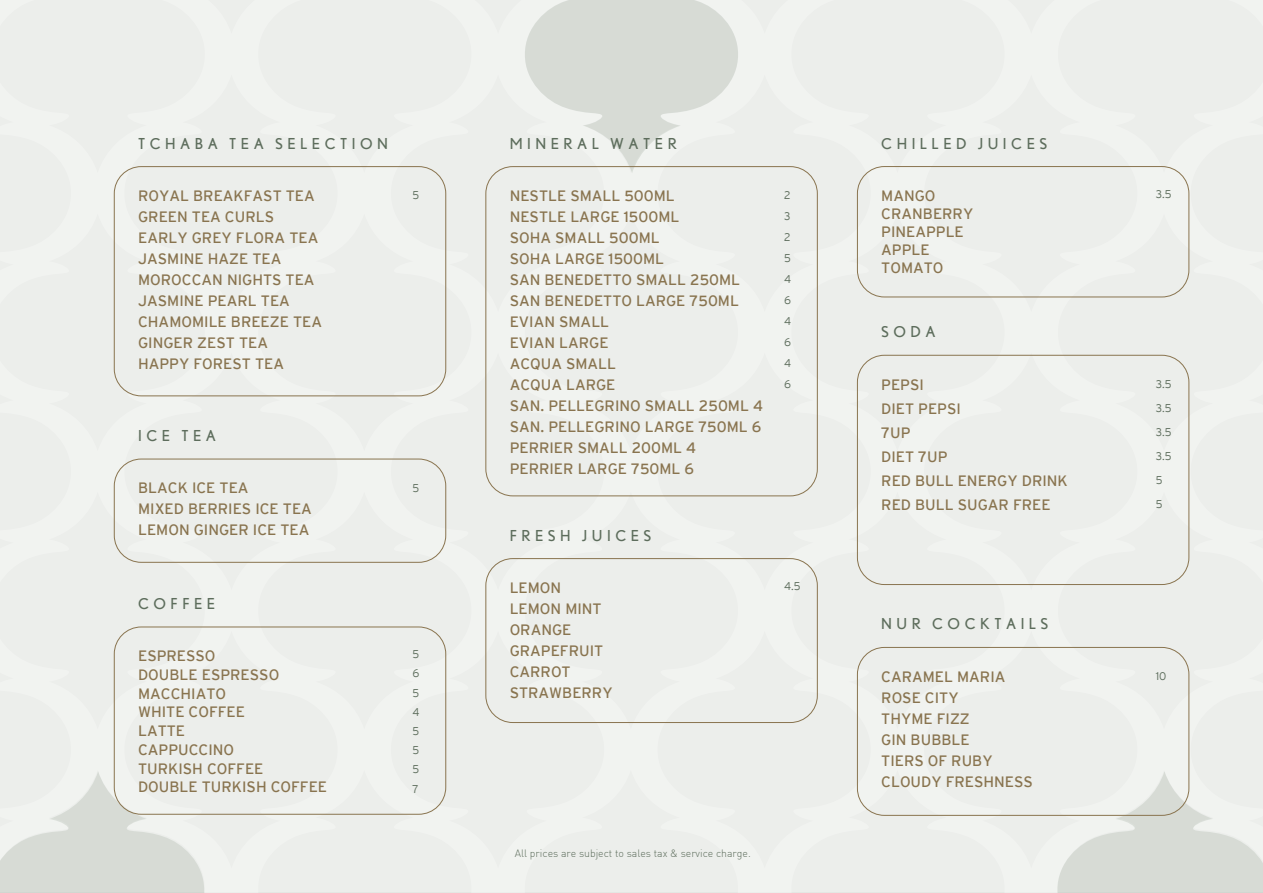
<style>
.page{position:relative;width:1263px;height:893px;background:#eceeeb}
.page>*{position:absolute;margin:0;border:0;box-sizing:border-box;transform-origin:0 0}
.t1{font:15px/21px "Interstate";color:#89744f}
.t2{font:15px "Nobel";letter-spacing:.3em;color:#5d6d5c}
.t3{font:300 11.25px/21px "Interstate";color:#5d6d5c;text-align:justify}
.t4{font:300 10.5px "DIN";color:#5d6d5c}
</style>
<div class="page">
<svg style="left:525px;top:0;width:213px;height:173px"></svg>
<svg style="left:0;top:771px;width:204px;height:122px"></svg>
<svg style="left:1057px;top:771px;width:206px;height:122px"></svg>
<div style="left:114px;top:166px;width:332px;height:230px;border:1px solid #89744f;border-radius:27px"></div>
<div style="left:114px;top:627px;width:332px;height:188px;border:1px solid #89744f;border-radius:27px"></div>
<div style="left:114px;top:459px;width:332px;height:104px;border:1px solid #89744f;border-radius:27px"></div>
<div style="left:485px;top:166px;width:333px;height:330px;border:1px solid #89744f;border-radius:27px"></div>
<div style="left:485px;top:558px;width:333px;height:165px;border:1px solid #89744f;border-radius:27px"></div>
<div style="left:857px;top:166px;width:332px;height:131px;border:1px solid #89744f;border-radius:27px"></div>
<div style="left:857px;top:355px;width:332px;height:230px;border:1px solid #89744f;border-radius:27px"></div>
<div style="left:857px;top:647px;width:332px;height:169px;border:1px solid #89744f;border-radius:27px"></div>
<p class="t2" style="left:138px;top:135px;width:251px">TCHABA TEA SELECTION</p>
<p class="t1" style="left:138px;top:185px;width:185px">ROYAL BREAKFAST TEA<br>GREEN TEA CURLS<br>EARLY GREY FLORA TEA<br>JASMINE HAZE TEA<br>MOROCCAN NIGHTS TEA<br>JASMINE PEARL TEA<br>CHAMOMILE BREEZE TEA<br>GINGER ZEST TEA<br>HAPPY FOREST TEA</p>
<p class="t2" style="left:138px;top:427px;width:79px">ICE TEA</p>
<p class="t3" style="left:413px;top:185px;width:8px">5</p>
<p class="t1" style="left:138px;top:477px;width:175px">BLACK ICE TEA<br>MIXED BERRIES ICE TEA<br>LEMON GINGER ICE TEA</p>
<p class="t3" style="left:413px;top:477px;width:8px">5</p>
<p class="t2" style="left:138px;top:595px;width:79px">COFFEE</p>
<p class="t1" style="left:138px;top:646px;width:191px;line-height:18.8px">ESPRESSO<br>DOUBLE ESPRESSO<br>MACCHIATO<br>WHITE COFFEE<br>LATTE<br>CAPPUCCINO<br>TURKISH COFFEE<br>DOUBLE TURKISH COFFEE</p>
<p class="t3" style="left:413px;top:645px;width:9px;line-height:19.2px">5<br>6<br>5<br>4<br>5<br>5<br>5<br>7</p>
<p class="t2" style="left:510px;top:135px;width:169px">MINERAL WATER</p>
<p class="t1" style="left:510px;top:185px;width:255px">NESTLE SMALL 500ML<br>NESTLE LARGE 1500ML<br>SOHA SMALL 500ML<br>SOHA LARGE 1500ML<br>SAN BENEDETTO SMALL 250ML<br>SAN BENEDETTO LARGE 750ML<br>EVIAN SMALL<br>EVIAN LARGE<br>ACQUA SMALL<br>ACQUA LARGE<br>SAN. PELLEGRINO SMALL 250ML 4<br>SAN. PELLEGRINO LARGE 750ML 6<br>PERRIER SMALL 200ML 4<br>PERRIER LARGE 750ML 6</p>
<p class="t3" style="left:784px;top:185px;width:9px">2<br>3<br>2<br>5<br>4<br>6<br>4<br>6<br>4<br>6</p>
<p class="t2" style="left:510px;top:527px;width:143px">FRESH JUICES</p>
<p class="t1" style="left:510px;top:577px;width:105px">LEMON<br>LEMON MINT<br>ORANGE<br>GRAPEFRUIT<br>CARROT<br>STRAWBERRY</p>
<p class="t3" style="left:784px;top:575px;width:18px">4.5</p>
<p class="t4" style="left:515px;top:847px;width:237px">All prices are subject to sales tax &amp; service charge.</p>
<p class="t2" style="left:881px;top:135px;width:167px">CHILLED JUICES</p>
<p class="t1" style="left:881px;top:186px;width:94px;line-height:18px">MANGO<br>CRANBERRY<br>PINEAPPLE<br>APPLE<br>TOMATO</p>
<p class="t3" style="left:1156px;top:183px;width:17px">3.5</p>
<p class="t2" style="left:881px;top:323px;width:56px">SODA</p>
<p class="t1" style="left:881px;top:372px;width:188px;line-height:24px">PEPSI<br>DIET PEPSI<br>7UP<br>DIET 7UP<br>RED BULL ENERGY DRINK<br>RED BULL SUGAR FREE</p>
<p class="t3" style="left:1156px;top:372px;width:17px;line-height:24px;text-align:left">3.5<br>3.5<br>3.5<br>3.5<br>5<br>5</p>
<p class="t2" style="left:881px;top:615px;width:169px">NUR COCKTAILS</p>
<p class="t1" style="left:881px;top:666px;width:153px">CARAMEL MARIA<br>ROSE CITY<br>THYME FIZZ<br>GIN BUBBLE<br>TIERS OF RUBY<br>CLOUDY FRESHNESS</p>
<p class="t3" style="left:1156px;top:666px;width:12px">10</p>
</div>
